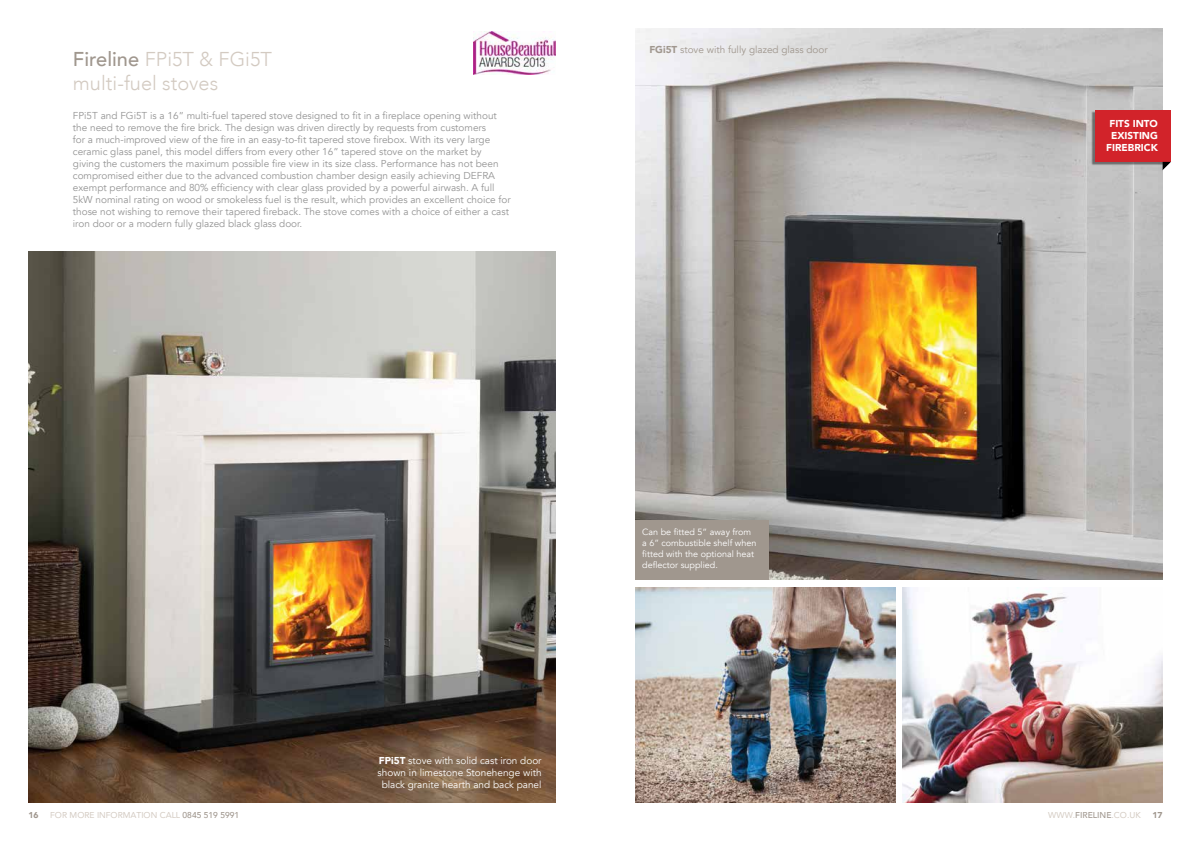
<style>
.page{position:relative;width:1191px;height:842px;background:#fff}
.page>*{position:absolute;margin:0;border:0;box-sizing:border-box;transform-origin:0 0}
.t1{font:300 20px/24px "Avenir";color:#d3cac1}
.t2{font:10px/12px "Avenir";color:#949494}
.t3{font:10px/12px "Avenir";color:#fff;text-align:center}
.t4{font:10px "Avenir";color:#a0978e}
.t5{font:900 10px/12px "Avenir";color:#fff;text-align:center}
.t6{font:9px/10.8px "Avenir";color:#fff}
.t7{font:8.5px "Avenir";color:#d3cac1}
.t8{font:900 8.5px "Avenir";color:#a0978e}
.s1{font-weight:500;color:#a0978e}
.s2{font-weight:900}
</style>
<div class="page">
<img style="left:28px;top:251px;width:528px;height:551px">
<img style="left:902px;top:587px;width:260px;height:215px">
<img style="left:635px;top:587px;width:260px;height:215px">
<img style="left:635px;top:28px;width:527px;height:552px">
<div style="left:635px;top:520px;width:134px;height:60px;background:#a0978e"></div>
<img style="left:474px;top:31px;width:82px;height:43px">
<div style="left:1091px;top:111px;width:79px;height:54px;background:#000;opacity:.45"></div>
<div style="left:1095px;top:110px;width:76px;height:52px;background:#d2232a"></div>
<svg style="left:1162px;top:162px;width:9px;height:8px"></svg>
<h1 class="t1" style="left:73px;top:47px;width:200px"><span class="s1">Fireline</span> FPi5T &amp; FGi5T multi-fuel stoves</h1>
<p class="t2" style="left:73px;top:109px;width:439px">FPi5T and FGi5T is a 16” multi-fuel tapered stove designed to fit in a fireplace opening without the need to remove the fire brick. The design was driven directly by requests from customers<br>for a much-improved view of the fire in an easy-to-fit tapered stove firebox. With its very large ceramic glass panel, this model differs from every other 16” tapered stove on the market by giving the customers the maximum possible fire view in its size class. Performance has not been compromised either due to the advanced combustion chamber design easily achieving DEFRA exempt performance and 80% efficiency with clear glass provided by a powerful airwash. A full 5kW nominal rating on wood or smokeless fuel is the result, which provides an excellent choice for those not wishing to remove their tapered fireback. The stove comes with a choice of either a cast iron door or a modern fully glazed black glass door.</p>
<p class="t4" style="left:649px;top:43px;width:180px"><span class="s2">FGi5T</span> stove with fully glazed glass door</p>
<p class="t3" style="left:378px;top:755px;width:165px"><span class="s2">FPi5T</span> stove with solid cast iron door shown in limestone Stonehenge with black granite hearth and back panel</p>
<p class="t6" style="left:642px;top:527px;width:116px">Can be fitted 5” away from a 6” combustible shelf when fitted with the optional heat deflector supplied.</p>
<p class="t5" style="left:1106px;top:118px;width:53px">FITS INTO<br>EXISTING<br>FIREBRICK</p>
<p class="t8" style="left:28px;top:808px;width:12px">16</p>
<p class="t7" style="left:50px;top:808px;width:190px">FOR MORE INFORMATION CALL <span class="s1">0845 519 5991</span></p>
<p class="t7" style="left:1048px;top:808px;width:94px">WWW.<span class="s1">FIRELINE</span>.CO.UK</p>
<p class="t8" style="left:1152px;top:808px;width:12px">17</p>
</div>
